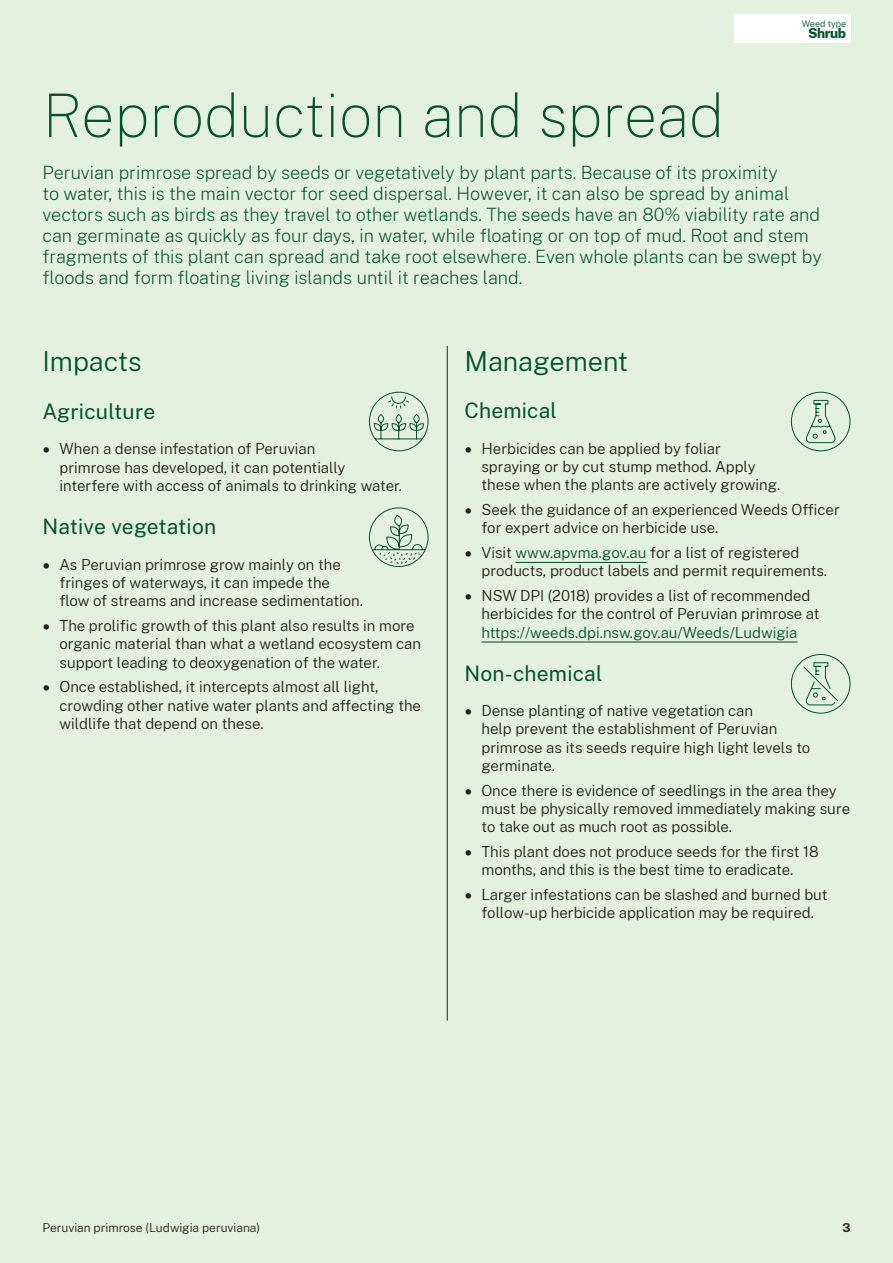
<style>
.page{position:relative;width:893px;height:1263px;background:#e4f1de}
.page>*{position:absolute;margin:0;border:0;box-sizing:border-box;transform-origin:0 0}
.H1{font:100 60px "Public Sans";color:#05522d}
.H2{font:300 27px "Public Sans";color:#05522d}
.H3{font:21px "Public Sans";letter-spacing:.01em;color:#05522d}
.Intro{font:200 18px/21px "Public Sans";color:#05522d}
.t1{font:300 15px/18.3px "Public Sans";color:#231f20}
.Body{font:800 13.5px "Public Sans";letter-spacing:-.03em;color:#05522d}
.t2{font:300 12px "Public Sans";color:#231f20}
.t3{font:700 12px "Public Sans";color:#231f20}
.Small_Print{font:300 9px "Public Sans";color:#05522d}
.s1{font-family:"Nunito Sans"}
.s2{color:#05522d}
</style>
<div class="page">
<hr style="left:447px;top:346px;width:1px;height:674px;background:#231f20">
<svg style="left:368px;top:391px;width:61px;height:61px"></svg>
<svg style="left:368px;top:507px;width:61px;height:60px"></svg>
<hr style="left:516px;top:562px;width:130px;height:1px;background:#05522d">
<hr style="left:481px;top:641px;width:316px;height:1px;background:#05522d">
<svg style="left:790px;top:391px;width:61px;height:61px"></svg>
<svg style="left:790px;top:654px;width:61px;height:60px"></svg>
<div style="left:733px;top:14px;width:117px;height:29px;background:#fff"></div>
<p class="Small_Print" style="left:802px;top:17px;width:46px">Weed type</p>
<p class="Body" style="left:808px;top:23px;width:40px">Shrub</p>
<h1 class="H1" style="left:43px;top:75px;width:683px">Reproduction and spread</h1>
<p class="Intro" style="left:43px;top:161px;width:781px">Peruvian primrose spread by seeds or vegetatively by plant parts. Because of its proximity<br>to water, this is the main vector for seed dispersal. However, it can also be spread by animal vectors such as birds as they travel to other wetlands. The seeds have an 80% viability rate and can germinate as quickly as four days, in water, while floating or on top of mud. Root and stem fragments of this plant can spread and take root elsewhere. Even whole plants can be swept by floods and form floating living islands until it reaches land.</p>
<h2 class="H2" style="left:43px;top:342px;width:100px">Impacts</h2>
<h3 class="H3" style="left:43px;top:397px;width:114px">Agriculture</h3>
<p class="t1" style="left:60px;top:439px;width:344px;text-indent:-17px"><span class="s1">•</span> When a dense infestation of Peruvian<br>primrose has developed, it can potentially interfere with access of animals to drinking water.</p>
<h3 class="H3" style="left:43px;top:512px;width:175px">Native vegetation</h3>
<p class="t1" style="left:60px;top:554px;width:305px;text-indent:-17px"><span class="s1">•</span> As Peruvian primrose grow mainly on the fringes of waterways, it can impede the flow of streams and increase sedimentation.</p>
<p class="t1" style="left:60px;top:616px;width:363px;text-indent:-17px"><span class="s1">•</span> The prolific growth of this plant also results in more organic material than what a wetland ecosystem can support leading to deoxygenation of the water.</p>
<p class="t1" style="left:60px;top:677px;width:363px;text-indent:-17px"><span class="s1">•</span> Once established, it intercepts almost all light, crowding other native water plants and affecting the wildlife that depend on these.</p>
<h2 class="H2" style="left:464px;top:342px;width:165px">Management</h2>
<h3 class="H3" style="left:464px;top:396px;width:94px">Chemical</h3>
<p class="t1" style="left:481px;top:438px;width:300px;text-indent:-17px"><span class="s1">•</span> Herbicides can be applied by foliar spraying or by cut stump method. Apply these when the plants are actively growing.</p>
<p class="t1" style="left:481px;top:500px;width:360px;text-indent:-17px"><span class="s1">•</span> Seek the guidance of an experienced Weeds Officer for expert advice on herbicide use.</p>
<p class="t1" style="left:481px;top:543px;width:347px;text-indent:-17px"><span class="s1">•</span> Visit <span class="s2">www.apvma.gov.au</span> for a list of registered products, product labels and permit requirements.</p>
<p class="t1" style="left:481px;top:586px;width:340px;text-indent:-17px"><span class="s1">•</span> NSW DPI (2018) provides a list of recommended herbicides for the control of Peruvian primrose at <span class="s2">https://weeds.dpi.nsw.gov.au/Weeds/Ludwigia</span></p>
<h3 class="H3" style="left:464px;top:658px;width:139px">Non-chemical</h3>
<p class="t1" style="left:481px;top:701px;width:330px;text-indent:-17px"><span class="s1">•</span> Dense planting of native vegetation can<br>help prevent the establishment of Peruvian primrose as its seeds require high light levels to germinate.</p>
<p class="t1" style="left:481px;top:780px;width:370px;text-indent:-17px"><span class="s1">•</span> Once there is evidence of seedlings in the area they must be physically removed immediately making sure to take out as much root as possible.</p>
<p class="t1" style="left:464px;top:841px;width:356px;text-align:center"><span class="s1">•</span> This plant does not produce seeds for the first 18 months, and this is the best time to eradicate.</p>
<p class="t1" style="left:464px;top:884px;width:365px;text-align:center"><span class="s1">•</span> Larger infestations can be slashed and burned but follow-up herbicide application may be required.</p>
<p class="t2" style="left:43px;top:1219px;width:219px">Peruvian primrose (Ludwigia peruviana)</p>
<p class="t3" style="left:842px;top:1219px;width:9px">3</p>
</div>
